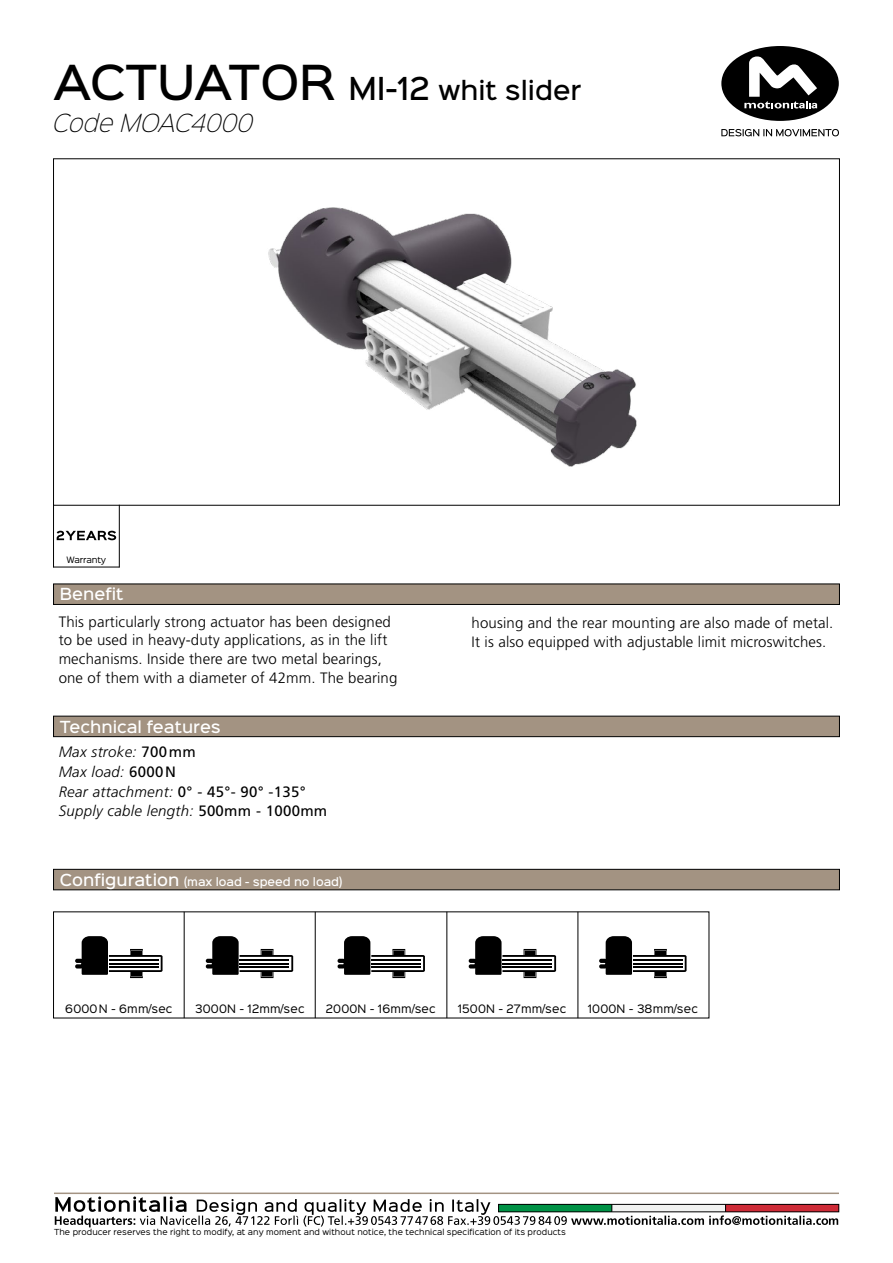
<style>
.page{position:relative;width:893px;height:1263px;background:#fff}
.page>*{position:absolute;margin:0;border:0;box-sizing:border-box;transform-origin:0 0}
.t1{font:500 24px "Sinkin Sans 500";color:#000}
.t2{font:italic 22.5px "Sinkin Sans 200 X Light";color:#000}
.t3{font:300 15px/18.8px "Frutiger LT Std";letter-spacing:.01em;color:#000}
.t4{font:italic 300 15px/19.5px "Frutiger LT Std";letter-spacing:.02em;color:#000}
.t5{font:500 15px "Sinkin Sans 500";color:#fff}
.t6{font:10.5px "Sinkin Sans 400";letter-spacing:.02em;color:#000}
.t7{font:500 10.5px "Sinkin Sans 500";color:#fff}
.t8{font:7.95px "Sinkin Sans 400";letter-spacing:-.02em;color:#000}
.t9{font:7.5px "Sinkin Sans 400";letter-spacing:.01em;color:#000}
.s1{font-size:43.5px}
.s2{font-size:28.5px}
.s3{font-weight:400;font-style:normal}
.s4{font-size:15px}
</style>
<div class="page">
<hr style="left:53px;top:505px;width:1px;height:62px;background:#000">
<hr style="left:119px;top:505px;width:1px;height:62px;background:#000">
<hr style="left:54px;top:567px;width:65px;height:1px;background:#000">
<div style="left:53px;top:583px;width:787px;height:22px;background:#a39382;border:1px solid #000"></div>
<div style="left:53px;top:716px;width:787px;height:21px;background:#a39382;border:1px solid #000"></div>
<div style="left:53px;top:869px;width:787px;height:21px;background:#a39382;border:1px solid #000"></div>
<div style="left:721px;top:46px;width:118px;height:75px;background:#000;border-radius:50%"></div>
<svg style="left:744px;top:56px;width:73px;height:53px"></svg>
<svg style="left:721px;top:129px;width:118px;height:7px"></svg>
<hr style="left:54px;top:1192px;width:785px;height:2px;background:#a39382">
<svg style="left:55px;top:1196px;width:783px;height:31px"></svg>
<svg style="left:57px;top:531px;width:59px;height:9px"></svg>
<img style="left:268px;top:207px;width:369px;height:260px">
<svg style="left:75px;top:936px;width:88px;height:42px"></svg>
<hr style="left:109px;top:959px;width:50px;height:2px;background:#000">
<hr style="left:109px;top:962px;width:50px;height:2px;background:#000">
<hr style="left:109px;top:966px;width:50px;height:2px;background:#000">
<hr style="left:184px;top:912px;width:1px;height:106px;background:#000">
<hr style="left:315px;top:912px;width:1px;height:106px;background:#000">
<hr style="left:446px;top:912px;width:1px;height:106px;background:#000">
<hr style="left:578px;top:912px;width:1px;height:106px;background:#000">
<svg style="left:206px;top:936px;width:87px;height:42px"></svg>
<hr style="left:240px;top:959px;width:49px;height:2px;background:#000">
<hr style="left:240px;top:962px;width:49px;height:2px;background:#000">
<hr style="left:240px;top:966px;width:49px;height:2px;background:#000">
<svg style="left:338px;top:936px;width:87px;height:42px"></svg>
<hr style="left:371px;top:959px;width:50px;height:2px;background:#000">
<hr style="left:371px;top:962px;width:50px;height:2px;background:#000">
<hr style="left:371px;top:966px;width:50px;height:2px;background:#000">
<svg style="left:469px;top:936px;width:87px;height:42px"></svg>
<hr style="left:502px;top:959px;width:50px;height:2px;background:#000">
<hr style="left:502px;top:962px;width:50px;height:2px;background:#000">
<hr style="left:502px;top:966px;width:50px;height:2px;background:#000">
<svg style="left:599px;top:936px;width:88px;height:42px"></svg>
<hr style="left:633px;top:959px;width:50px;height:2px;background:#000">
<hr style="left:633px;top:962px;width:50px;height:2px;background:#000">
<hr style="left:633px;top:966px;width:50px;height:2px;background:#000">
<h1 class="t1" style="left:53px;top:70px;width:530px"><span class="s1">ACTUATOR</span> <span class="s2">MI-12</span> whit slider</h1>
<h2 class="t2" style="left:53px;top:105px;width:202px">Code MOAC4000</h2>
<p class="t8" style="left:67px;top:553px;width:41px">Warranty</p>
<p class="t5" style="left:60px;top:581px;width:65px">Benefit</p>
<p class="t3" style="left:59px;top:612px;width:340px">This particularly strong actuator has been designed to be used in heavy-duty applications, as in the lift mechanisms. Inside there are two metal bearings, one of them with a diameter of 42mm. The bearing</p>
<p class="t3" style="left:472px;top:614px;width:363px">housing and the rear mounting are also made of metal.<br>It is also equipped with adjustable limit microswitches.</p>
<p class="t5" style="left:60px;top:714px;width:162px">Technical features</p>
<p class="t4" style="left:59px;top:743px;width:270px">Max stroke: <span class="s3">700mm<br></span>Max load: <span class="s3">6000N<br></span>Rear attachment: <span class="s3">0° - 45°- 90° -135°<br></span>Supply cable length: <span class="s3">500mm - 1000mm</span></p>
<p class="t7" style="left:60px;top:872px;width:284px"><span class="s4">Configuration</span> (max load - speed no load)</p>
<p class="t6" style="left:65px;top:1000px;width:109px">6000N - 6mm/sec</p>
<p class="t6" style="left:195px;top:1000px;width:111px">3000N - 12mm/sec</p>
<p class="t6" style="left:326px;top:1000px;width:111px">2000N - 16mm/sec</p>
<p class="t6" style="left:458px;top:1000px;width:110px">1500N - 27mm/sec</p>
<p class="t6" style="left:588px;top:1000px;width:112px">1000N - 38mm/sec</p>
<p class="t9" style="left:54px;top:1225px;width:513px">The producer reserves the right to modify, at any moment and without notice, the technical specification of its products</p>
</div>
